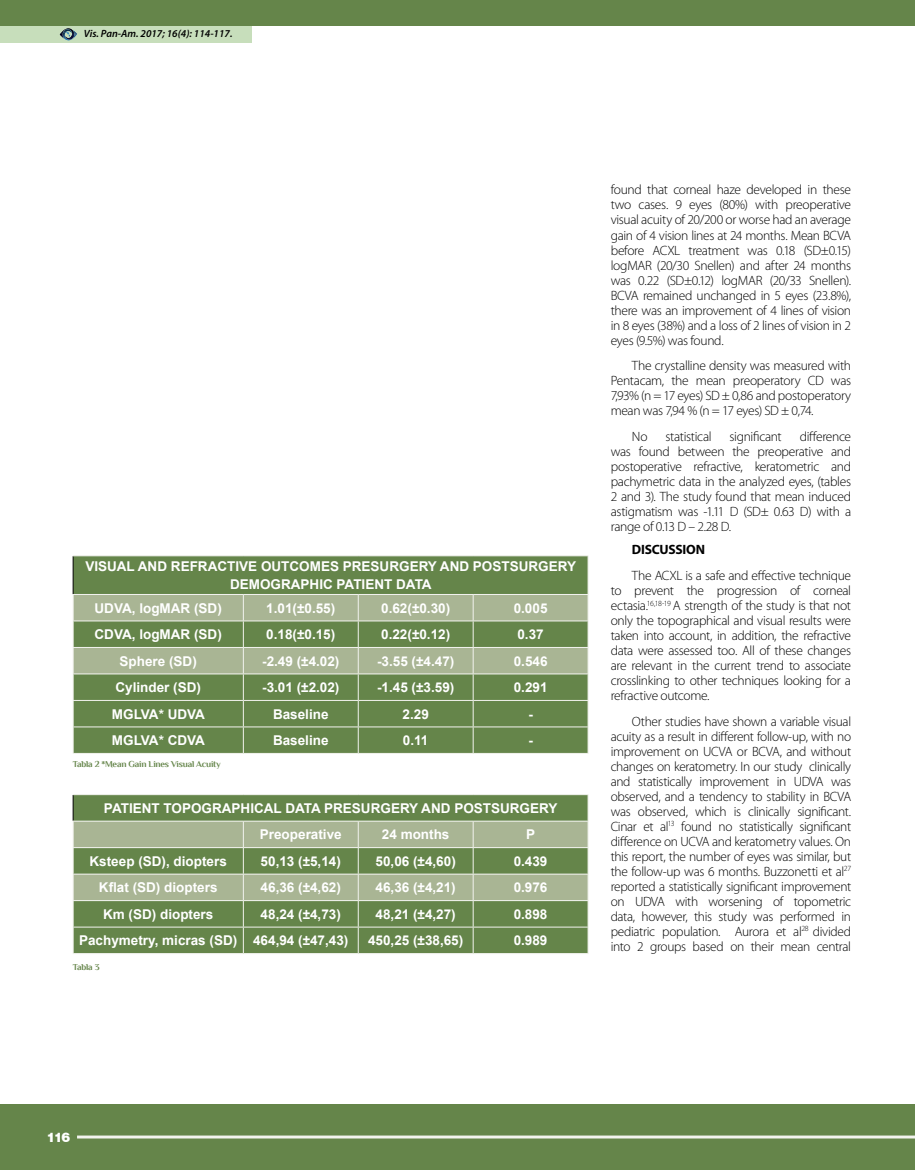
<style>
.page{position:relative;width:915px;height:1170px;background:#fff}
.page>*{position:absolute;margin:0;border:0;box-sizing:border-box;transform-origin:0 0}
.t1{font:300 13.5px/15px "Myriad Pro";letter-spacing:-.025em;color:#000;text-align:justify}
.t2{font:700 13.5px/18px "Arial";color:#fff;text-align:center}
.t3{font:700 13.5px "Myriad Pro";letter-spacing:-.015em;color:#000}
.t4{font:12px "Swiss 721 BT Black No 2";color:#fff}
.t5{font:italic 600 10.5px "Myriad Pro";color:#000}
.t6{font:700 9px "Philosopher";letter-spacing:-.02em;color:#65854a}
</style>
<div class="page">
<div style="left:0;top:0;width:914px;height:1169px;background:#65854a"></div>
<hr style="left:77px;top:1135px;width:837px;height:3px;background:#f2f3ee">
<div style="left:0;top:26px;width:914px;height:1077px;background:#fff"></div>
<div style="left:0;top:26px;width:252px;height:16px;background:#c7debb"></div>
<svg style="left:60px;top:28px;width:17px;height:13px"></svg>
<img style="left:63px;top:30px;width:14px;height:5px">
<div style="left:74px;top:556px;width:513px;height:38px;background:#65854a"></div>
<hr style="left:73px;top:556px;width:1px;height:38px;background:#000">
<hr style="left:73px;top:555px;width:170px;height:1px;background:#f2f3ee">
<hr style="left:243px;top:555px;width:115px;height:1px;background:#f2f3ee">
<hr style="left:358px;top:555px;width:115px;height:1px;background:#f2f3ee">
<hr style="left:473px;top:555px;width:115px;height:1px;background:#f2f3ee">
<hr style="left:587px;top:556px;width:1px;height:38px;background:#f2f3ee">
<svg style="left:73px;top:594px;width:515px;height:159px;background:#829a6a"></svg>
<hr style="left:73px;top:700px;width:170px;height:1px;background:#f2f3ee">
<hr style="left:243px;top:700px;width:115px;height:1px;background:#f2f3ee">
<hr style="left:358px;top:700px;width:115px;height:1px;background:#f2f3ee">
<hr style="left:473px;top:700px;width:115px;height:1px;background:#f2f3ee">
<hr style="left:73px;top:726px;width:170px;height:1px;background:#f2f3ee">
<hr style="left:243px;top:726px;width:115px;height:1px;background:#f2f3ee">
<hr style="left:358px;top:726px;width:115px;height:1px;background:#f2f3ee">
<hr style="left:473px;top:726px;width:115px;height:1px;background:#f2f3ee">
<hr style="left:73px;top:753px;width:170px;height:1px;background:#f2f3ee">
<hr style="left:243px;top:753px;width:115px;height:1px;background:#f2f3ee">
<hr style="left:358px;top:753px;width:115px;height:1px;background:#f2f3ee">
<hr style="left:473px;top:753px;width:115px;height:1px;background:#f2f3ee">
<hr style="left:73px;top:794px;width:170px;height:1px;background:#f2f3ee">
<hr style="left:243px;top:794px;width:115px;height:1px;background:#f2f3ee">
<hr style="left:358px;top:794px;width:115px;height:1px;background:#f2f3ee">
<hr style="left:473px;top:794px;width:115px;height:1px;background:#f2f3ee">
<svg style="left:73px;top:795px;width:515px;height:158px;background:#81996a"></svg>
<hr style="left:73px;top:926px;width:170px;height:1px;background:#f2f3ee">
<hr style="left:243px;top:926px;width:115px;height:1px;background:#f2f3ee">
<hr style="left:358px;top:926px;width:115px;height:1px;background:#f2f3ee">
<hr style="left:473px;top:926px;width:115px;height:1px;background:#f2f3ee">
<hr style="left:73px;top:953px;width:170px;height:1px;background:#f2f3ee">
<hr style="left:243px;top:953px;width:115px;height:1px;background:#f2f3ee">
<hr style="left:358px;top:953px;width:115px;height:1px;background:#f2f3ee">
<hr style="left:473px;top:953px;width:115px;height:1px;background:#f2f3ee">
<p class="t5" style="left:84px;top:27px;width:150px">Vis. Pan-Am. 2017; 16(4): 114-117.</p>
<p class="t2" style="left:85px;top:557px;width:492px">VISUAL AND REFRACTIVE OUTCOMES PRESURGERY AND POSTSURGERY<br>DEMOGRAPHIC PATIENT DATA</p>
<p class="t2" style="left:94px;top:599px;width:129px">UDVA, logMAR (SD)</p>
<p class="t2" style="left:266px;top:599px;width:70px">1.01(±0.55)</p>
<p class="t2" style="left:381px;top:599px;width:70px">0.62(±0.30)</p>
<p class="t2" style="left:513px;top:599px;width:35px">0.005</p>
<p class="t2" style="left:94px;top:625px;width:129px">CDVA, logMAR (SD)</p>
<p class="t2" style="left:266px;top:625px;width:70px">0.18(±0.15)</p>
<p class="t2" style="left:381px;top:625px;width:70px">0.22(±0.12)</p>
<p class="t2" style="left:517px;top:625px;width:28px">0.37</p>
<p class="t2" style="left:119px;top:652px;width:79px">Sphere (SD)</p>
<p class="t2" style="left:262px;top:652px;width:79px">-2.49 (±4.02)</p>
<p class="t2" style="left:377px;top:652px;width:79px">-3.55 (±4.47)</p>
<p class="t2" style="left:513px;top:652px;width:35px">0.546</p>
<p class="t2" style="left:115px;top:678px;width:87px">Cylinder (SD)</p>
<p class="t2" style="left:262px;top:678px;width:79px">-3.01 (±2.02)</p>
<p class="t2" style="left:377px;top:678px;width:79px">-1.45 (±3.59)</p>
<p class="t2" style="left:513px;top:678px;width:35px">0.291</p>
<p class="t2" style="left:112px;top:705px;width:94px">MGLVA* UDVA</p>
<p class="t2" style="left:273px;top:705px;width:57px">Baseline</p>
<p class="t2" style="left:402px;top:705px;width:28px">2.29</p>
<p class="t2" style="left:528px;top:705px;width:6px">-</p>
<p class="t2" style="left:112px;top:731px;width:94px">MGLVA* CDVA</p>
<p class="t2" style="left:273px;top:731px;width:57px">Baseline</p>
<p class="t2" style="left:403px;top:731px;width:27px">0.11</p>
<p class="t2" style="left:528px;top:731px;width:6px">-</p>
<p class="t6" style="left:73px;top:759px;width:150px">Tabla 2 *Mean Gain Lines Visual Acuity</p>
<p class="t2" style="left:260px;top:795px;width:299px;line-height:26.4px;text-align:left;text-indent:-156px">PATIENT TOPOGRAPHICAL DATA PRESURGERY AND POSTSURGERY<br>Preoperative</p>
<p class="t2" style="left:382px;top:826px;width:69px">24 months</p>
<p class="t2" style="left:526px;top:826px;width:11px">P</p>
<p class="t2" style="left:89px;top:852px;width:139px">Ksteep (SD), diopters</p>
<p class="t2" style="left:260px;top:852px;width:82px">50,13 (±5,14)</p>
<p class="t2" style="left:375px;top:852px;width:82px">50,06 (±4,60)</p>
<p class="t2" style="left:513px;top:852px;width:35px">0.439</p>
<p class="t2" style="left:99px;top:878px;width:120px">Kflat (SD) diopters</p>
<p class="t2" style="left:260px;top:878px;width:82px">46,36 (±4,62)</p>
<p class="t2" style="left:375px;top:878px;width:82px">46,36 (±4,21)</p>
<p class="t2" style="left:513px;top:878px;width:35px">0.976</p>
<p class="t2" style="left:103px;top:905px;width:112px">Km (SD) diopters</p>
<p class="t2" style="left:260px;top:905px;width:82px">48,24 (±4,73)</p>
<p class="t2" style="left:375px;top:905px;width:82px">48,21 (±4,27)</p>
<p class="t2" style="left:513px;top:905px;width:35px">0.898</p>
<p class="t2" style="left:79px;top:931px;width:271px">Pachymetry, micras (SD) 464,94 (±47,43)</p>
<p class="t2" style="left:368px;top:931px;width:97px">450,25 (±38,65)</p>
<p class="t2" style="left:513px;top:931px;width:35px">0.989</p>
<p class="t6" style="left:73px;top:962px;width:28px">Tabla 3</p>
<p class="t1" style="left:610px;top:182px;width:242px">found that corneal haze developed in these two cases. 9 eyes (80%) with preoperative visual acuity of 20/200 or worse had an average gain of 4 vision lines at 24 months. Mean BCVA before ACXL treatment was 0.18 (SD±0.15) logMAR (20/30 Snellen) and after 24 months was 0.22 (SD±0.12) logMAR (20/33 Snellen).<br>BCVA remained unchanged in 5 eyes (23.8%), there was an improvement of 4 lines of vision in 8 eyes (38%) and a loss of 2 lines of vision in 2 eyes (9.5%) was found.</p>
<p class="t1" style="left:610px;top:358px;width:242px;text-indent:21px">The crystalline density was measured with Pentacam, the mean preoperatory CD was 7,93% (n = 17 eyes) SD ± 0,86 and postoperatory mean was 7,94 % (n = 17 eyes) SD ± 0,74.</p>
<p class="t1" style="left:631px;top:428px;width:17px">No</p>
<p class="t1" style="left:665px;top:428px;width:48px">statistical</p>
<p class="t1" style="left:729px;top:428px;width:54px">significant</p>
<p class="t1" style="left:610px;top:428px;width:242px;text-indent:189px">difference was found between the preoperative and postoperative refractive, keratometric and pachymetric data in the analyzed eyes, (tables 2 and 3). The study found that mean induced astigmatism was -1.11 D (SD± 0.63 D) with a range of 0.13 D – 2.28 D.</p>
<p class="t3" style="left:631px;top:541px;width:74px">DISCUSSION</p>
<p class="t1" style="left:610px;top:568px;width:242px;text-indent:21px">The ACXL is a safe and effective technique to prevent the progression of corneal ectasia.<sup>16,18-19</sup> A strength of the study is that not only the topographical and visual results were taken into account, in addition, the refractive data were assessed too. All of these changes are relevant in the current trend to associate crosslinking to other techniques looking for a refractive outcome.</p>
<p class="t1" style="left:610px;top:713px;width:242px;text-indent:21px">Other studies have shown a variable visual acuity as a result in different follow-up, with no improvement on UCVA or BCVA, and without changes on keratometry. In our study clinically and statistically improvement in UDVA was observed, and a tendency to stability in BCVA was observed, which is clinically significant.<br>Cinar et al<sup>13</sup> found no statistically significant difference on UCVA and keratometry values. On this report, the number of eyes was similar, but the follow-up was 6 months. Buzzonetti et al<sup>27 </sup>reported a statistically significant improvement on UDVA with worsening of topometric data, however, this study was performed in pediatric population. Aurora et al<sup>28</sup> divided into 2 groups based on their mean central</p>
<p class="t4" style="left:46px;top:1128px;width:25px">116</p>
</div>
